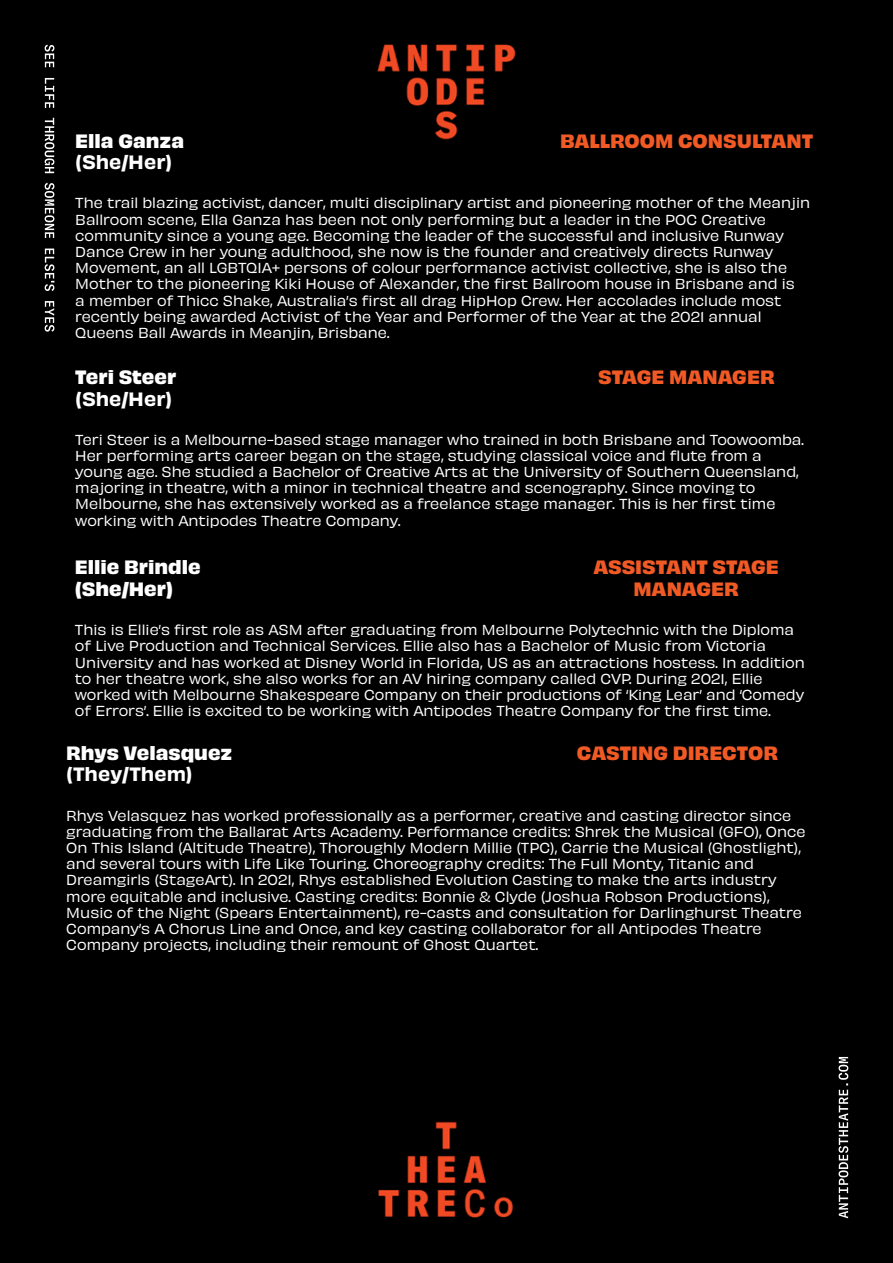
<style>
.page{position:relative;width:893px;height:1263px;background:#000}
.page>*{position:absolute;margin:0;border:0;box-sizing:border-box;transform-origin:0 0}
.t1{font:700 18px/21.6px "Obviously";color:#f15a25;text-align:center}
.t2{font:700 18px/21.6px "Obviously";color:#fff}
.t3{font:18px "Obviously Semi";color:#fff}
.t4{font:13.5px/16.2px "Obviously";color:#fff}
</style>
<div class="page">
<img style="left:377px;top:44px;width:139px;height:96px">
<img style="left:378px;top:1121px;width:135px;height:97px">
<svg style="left:839px;top:1057px;width:9px;height:161px"></svg>
<svg style="left:45px;top:45px;width:9px;height:287px"></svg>
<h1 class="t2" style="left:75px;top:128px;width:110px">Ella Ganza</h1>
<h1 class="t3" style="left:75px;top:148px;width:99px">(She/Her)</h1>
<h1 class="t1" style="left:560px;top:128px;width:255px">BALLROOM CONSULTANT</h1>
<p class="t4" style="left:75px;top:194px;width:736px">The trail blazing activist, dancer, multi disciplinary artist and pioneering mother of the Meanjin Ballroom scene, Ella Ganza has been not only performing but a leader in the POC Creative community since a young age. Becoming the leader of the successful and inclusive Runway Dance Crew in her young adulthood, she now is the founder and creatively directs Runway Movement, an all LGBTQIA+ persons of colour performance activist collective, she is also the Mother to the pioneering Kiki House of Alexander, the first Ballroom house in Brisbane and is<br>a member of Thicc Shake, Australia’s first all drag HipHop Crew. Her accolades include most recently being awarded Activist of the Year and Performer of the Year at the 2021 annual Queens Ball Awards in Meanjin, Brisbane.</p>
<h1 class="t2" style="left:75px;top:365px;width:102px">Teri Steer</h1>
<h1 class="t3" style="left:75px;top:384px;width:99px">(She/Her)</h1>
<h1 class="t1" style="left:598px;top:365px;width:178px">STAGE MANAGER</h1>
<p class="t4" style="left:75px;top:430px;width:730px">Teri Steer is a Melbourne-based stage manager who trained in both Brisbane and Toowoomba.<br>Her performing arts career began on the stage, studying classical voice and flute from a young age. She studied a Bachelor of Creative Arts at the University of Southern Queensland, majoring in theatre, with a minor in technical theatre and scenography. Since moving to Melbourne, she has extensively worked as a freelance stage manager. This is her first time working with Antipodes Theatre Company.</p>
<h1 class="t2" style="left:75px;top:555px;width:127px">Ellie Brindle (She/Her)</h1>
<h1 class="t1" style="left:593px;top:555px;width:187px">ASSISTANT STAGE<br>MANAGER</h1>
<p class="t4" style="left:75px;top:621px;width:731px">This is Ellie’s first role as ASM after graduating from Melbourne Polytechnic with the Diploma of Live Production and Technical Services. Ellie also has a Bachelor of Music from Victoria University and has worked at Disney World in Florida, US as an attractions hostess. In addition to her theatre work, she also works for an AV hiring company called CVP. During 2021, Ellie worked with Melbourne Shakespeare Company on their productions of ‘King Lear’ and ‘Comedy of Errors’. Ellie is excited to be working with Antipodes Theatre Company for the first time.</p>
<h1 class="t2" style="left:66px;top:740px;width:168px">Rhys Velasquez</h1>
<h1 class="t3" style="left:66px;top:760px;width:128px">(They/Them)</h1>
<h1 class="t1" style="left:577px;top:740px;width:203px">CASTING DIRECTOR</h1>
<p class="t4" style="left:66px;top:806px;width:741px">Rhys Velasquez has worked professionally as a performer, creative and casting director since graduating from the Ballarat Arts Academy. Performance credits: Shrek the Musical (GFO), Once On This Island (Altitude Theatre), Thoroughly Modern Millie (TPC), Carrie the Musical (Ghostlight), and several tours with Life Like Touring. Choreography credits: The Full Monty, Titanic and Dreamgirls (StageArt). In 2021, Rhys established Evolution Casting to make the arts industry more equitable and inclusive. Casting credits: Bonnie &amp; Clyde (Joshua Robson Productions), Music of the Night (Spears Entertainment), re-casts and consultation for Darlinghurst Theatre Company’s A Chorus Line and Once, and key casting collaborator for all Antipodes Theatre Company projects, including their remount of Ghost Quartet.</p>
</div>
